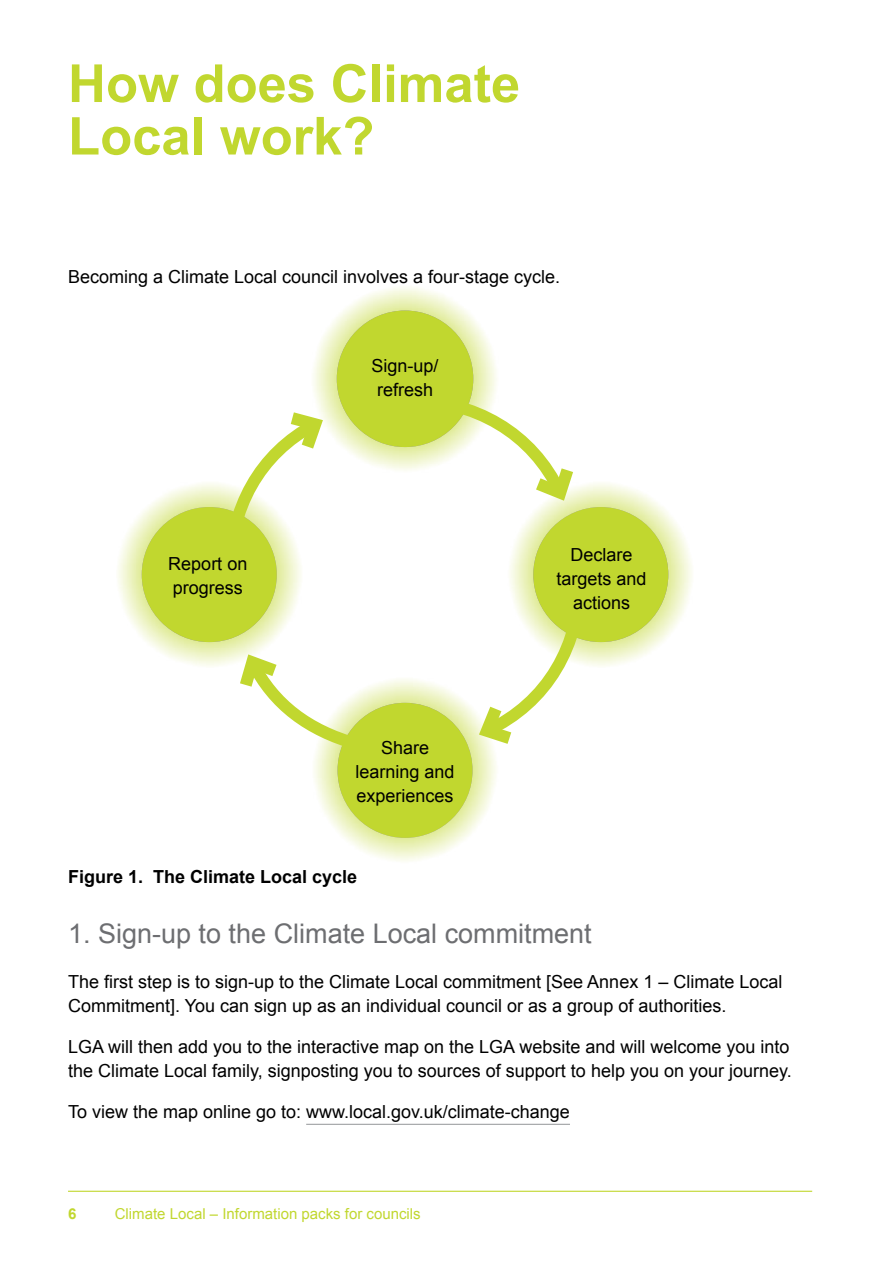
<style>
.page{position:relative;width:893px;height:1263px;background:#fff}
.page>*{position:absolute;margin:0;border:0;box-sizing:border-box;transform-origin:0 0}
.t1{font:700 52.5px/52.5px "Arial";color:#c1d72f}
.t2{font:27px "Arial";color:#6d6e71}
.t3{font:18px/24px "Arial";color:#000}
.t4{font:700 18px "Arial";color:#000}
.t5{font:15px "Arial";color:#c1d72f}
.t6{font:700 15px "Arial";color:#c1d72f}
</style>
<div class="page">
<hr style="left:68px;top:1191px;width:744px;height:1px;background:#c1d72f">
<hr style="left:306px;top:1124px;width:264px;height:1px;background:#939598">
<svg style="left:313px;top:287px;width:184px;height:101px"></svg>
<svg style="left:336px;top:309px;width:140px;height:79px;background:#cadc4e"></svg>
<svg style="left:593px;top:483px;width:99px;height:183px"></svg>
<svg style="left:593px;top:506px;width:78px;height:138px;background:#cadc4f"></svg>
<svg style="left:346px;top:838px;width:119px;height:23px"></svg>
<svg style="left:118px;top:483px;width:100px;height:183px"></svg>
<svg style="left:141px;top:506px;width:77px;height:138px;background:#c9dc4c"></svg>
<svg style="left:218px;top:388px;width:375px;height:450px"></svg>
<h1 class="t1" style="left:68px;top:59px;width:454px">How does Climate<br>Local work?</h1>
<p class="t3" style="left:68px;top:265px;width:494px">Becoming a Climate Local council involves a four-stage cycle.</p>
<p class="t3" style="left:168px;top:552px;width:81px">Report on progress</p>
<p class="t3" style="left:371px;top:353px;width:69px;text-align:center">Sign-up/ refresh</p>
<p class="t3" style="left:355px;top:736px;width:101px;text-align:center">Share learning and experiences</p>
<p class="t3" style="left:557px;top:542px;width:92px;text-align:center">Declare targets and actions</p>
<p class="t4" style="left:68px;top:865px;width:291px">Figure 1. The Climate Local cycle</p>
<h2 class="t2" style="left:68px;top:916px;width:525px">1. Sign-up to the Climate Local commitment</h2>
<p class="t3" style="left:68px;top:970px;width:716px">The first step is to sign-up to the Climate Local commitment [See Annex 1 – Climate Local<br>Commitment]. You can sign up as an individual council or as a group of authorities.</p>
<p class="t3" style="left:68px;top:1035px;width:725px">LGA will then add you to the interactive map on the LGA website and will welcome you into the Climate Local family, signposting you to sources of support to help you on your journey.</p>
<p class="t3" style="left:68px;top:1100px;width:503px">To view the map online go to: www.local.gov.uk/climate-change</p>
<p class="t6" style="left:68px;top:1203px;width:10px">6</p>
<p class="t5" style="left:115px;top:1203px;width:307px">Climate Local – Information packs for councils</p>
</div>
